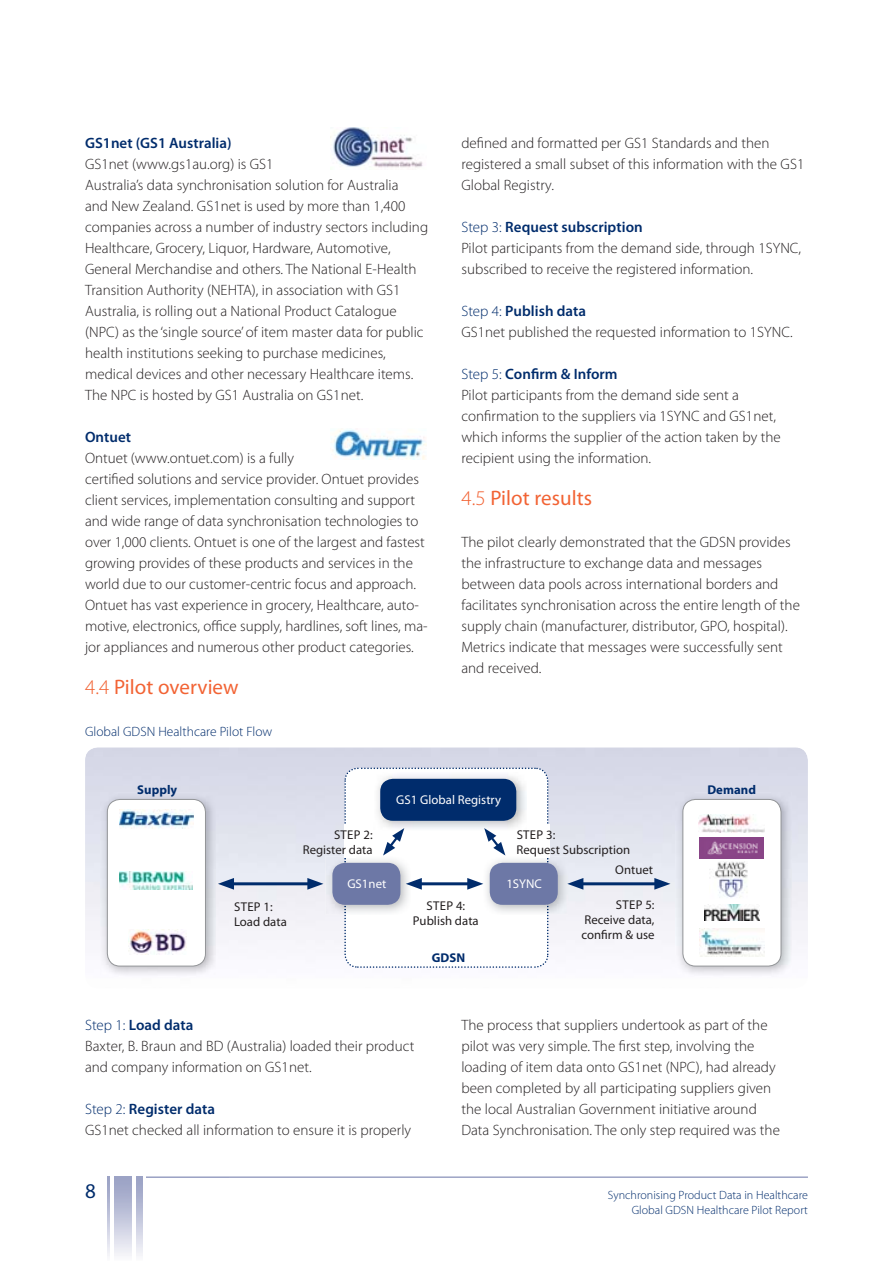
<style>
.page{position:relative;width:893px;height:1263px;background:#fff}
.page>*{position:absolute;margin:0;border:0;box-sizing:border-box;transform-origin:0 0}
.t1{font:21px "Myriad Pro";letter-spacing:.005em;color:#f26334}
.t2{font:21px "Myriad Pro";color:#002c6c}
.t3{font:300 15px/21px "Myriad Pro";letter-spacing:.005em;color:#231f20}
.t4{font:600 15px "Myriad Pro";letter-spacing:.005em;color:#002c6c}
.t5{font:300 13.5px "Myriad Pro";letter-spacing:.005em;color:#002c6c}
.t6{font:12.75px/15px "Myriad Pro";letter-spacing:.005em;color:#231f20}
.t7{font:12.75px "Myriad Pro";letter-spacing:.005em;color:#fff}
.t8{font:700 12.75px "Myriad Pro";letter-spacing:.005em;color:#002c6c}
.t9{font:300 12px/15px "Myriad Pro";letter-spacing:.005em;color:#002c6c;text-align:right}
.s1{font-weight:300}
.s2{color:#002c6c}
.s3{font-weight:600;color:#002c6c}
</style>
<div class="page">
<svg style="left:107px;top:1176px;width:701px;height:2px"></svg>
<img style="left:109px;top:1177px;width:37px;height:79px">
<img style="left:146px;top:1177px;width:83px;height:1px">
<img style="left:114px;top:1177px;width:17px;height:79px">
<img style="left:136px;top:1177px;width:6px;height:79px">
<img style="left:85px;top:747px;width:723px;height:241px;border-radius:13px">
<img style="left:331px;top:127px;width:92px;height:41px">
<img style="left:332px;top:429px;width:95px;height:30px">
<img style="left:326px;top:856px;width:18px;height:59px">
<div style="left:332px;top:863px;width:68px;height:42px;background:#6d78a6;border-radius:13px"></div>
<img style="left:549px;top:856px;width:19px;height:59px">
<div style="left:490px;top:863px;width:68px;height:42px;background:#6d78a6;border-radius:13px"></div>
<img style="left:100px;top:792px;width:116px;height:184px">
<div style="left:107px;top:799px;width:98px;height:167px;background:#fff;border-radius:13px"></div>
<div style="left:107px;top:799px;width:99px;height:167px;border:1px solid #939598;border-radius:13px"></div>
<img style="left:676px;top:792px;width:115px;height:184px">
<div style="left:683px;top:799px;width:98px;height:167px;background:#fff;border-radius:13px"></div>
<div style="left:682px;top:799px;width:99px;height:167px;border:1px solid #939598;border-radius:13px"></div>
<hr style="left:228px;top:882px;width:85px;height:3px;background:#002c6c">
<svg style="left:307px;top:878px;width:16px;height:12px"></svg>
<svg style="left:218px;top:878px;width:16px;height:12px"></svg>
<hr style="left:578px;top:882px;width:82px;height:3px;background:#002c6c">
<svg style="left:654px;top:878px;width:16px;height:12px"></svg>
<svg style="left:567px;top:878px;width:16px;height:12px"></svg>
<svg style="left:344px;top:767px;width:205px;height:202px"></svg>
<div style="left:344px;top:824px;width:12px;height:33px;background:#fff"></div>
<div style="left:535px;top:824px;width:15px;height:33px;background:#fff"></div>
<img style="left:699px;top:814px;width:66px;height:19px">
<img style="left:700px;top:837px;width:64px;height:21px">
<img style="left:709px;top:861px;width:39px;height:37px">
<img style="left:704px;top:905px;width:55px;height:16px">
<img style="left:699px;top:928px;width:65px;height:28px">
<img style="left:119px;top:809px;width:74px;height:20px">
<img style="left:119px;top:872px;width:74px;height:18px">
<img style="left:129px;top:929px;width:57px;height:25px">
<p class="t4" style="left:85px;top:137px;width:148px">GS1net (GS1 Australia)</p>
<p class="t3" style="left:85px;top:155px;width:345px">GS1net (www.gs1au.org) is GS1<br>Australia’s data synchronisation solution for Australia<br>and New Zealand. GS1net is used by more than 1,400 companies across a number of industry sectors including Healthcare, Grocery, Liquor, Hardware, Automotive, General Merchandise and others. The National E-Health Transition Authority (NEHTA), in association with GS1<br>Australia, is rolling out a National Product Catalogue (NPC) as the ‘single source’ of item master data for public health institutions seeking to purchase medicines, medical devices and other necessary Healthcare items.<br>The NPC is hosted by GS1 Australia on GS1net.</p>
<p class="t4" style="left:85px;top:431px;width:48px">Ontuet</p>
<p class="t3" style="left:85px;top:449px;width:344px">Ontuet (www.ontuet.com) is a fully<br>certified solutions and service provider. Ontuet provides client services, implementation consulting and support and wide range of data synchronisation technologies to over 1,000 clients. Ontuet is one of the largest and fastest growing provides of these products and services in the world due to our customer-centric focus and approach.<br>Ontuet has vast experience in grocery, Healthcare, auto&shy;motive, electronics, office supply, hardlines, soft lines, ma&shy;jor appliances and numerous other product categories.</p>
<h1 class="t1" style="left:85px;top:679px;width:155px"><span class="s1">4.4</span> Pilot overview</h1>
<p class="t5" style="left:85px;top:726px;width:189px">Global GDSN Healthcare Pilot Flow</p>
<p class="t3" style="left:461px;top:134px;width:344px">defined and formatted per GS1 Standards and then registered a small subset of this information with the GS1<br>Global Registry.</p>
<p class="t3" style="left:461px;top:218px;width:341px"><span class="s2">Step 3:</span> <span class="s3">Request subscription<br></span>Pilot participants from the demand side, through 1SYNC, subscribed to receive the registered information.</p>
<p class="t3" style="left:461px;top:302px;width:333px"><span class="s2">Step 4:</span> <span class="s3">Publish data<br></span>GS1net published the requested information to 1SYNC.</p>
<p class="t3" style="left:461px;top:365px;width:321px"><span class="s2">Step 5:</span> <span class="s3">Confirm &amp; Inform<br></span>Pilot participants from the demand side sent a confirmation to the suppliers via 1SYNC and GS1net, which informs the supplier of the action taken by the recipient using the information.</p>
<h1 class="t1" style="left:461px;top:490px;width:132px"><span class="s1">4.5</span> Pilot results</h1>
<p class="t3" style="left:461px;top:533px;width:340px">The pilot clearly demonstrated that the GDSN provides the infrastructure to exchange data and messages between data pools across international borders and facilitates synchronisation across the entire length of the supply chain (manufacturer, distributor, GPO, hospital).<br>Metrics indicate that messages were successfully sent and received.</p>
<p class="t8" style="left:137px;top:784px;width:41px">Supply</p>
<p class="t7" style="left:396px;top:795px;width:106px">GS1 Global Registry</p>
<p class="t6" style="left:303px;top:828px;width:71px;text-align:right">STEP 2:<br>Register data</p>
<p class="t6" style="left:517px;top:828px;width:115px">STEP 3:<br>Request Subscription</p>
<p class="t7" style="left:347px;top:879px;width:40px">GS1net</p>
<p class="t7" style="left:506px;top:879px;width:37px">1SYNC</p>
<p class="t6" style="left:234px;top:900px;width:54px">STEP 1:<br>Load data</p>
<p class="t6" style="left:413px;top:899px;width:67px;text-align:center">STEP 4:<br>Publish data</p>
<p class="t8" style="left:432px;top:952px;width:35px">GDSN</p>
<p class="t6" style="left:615px;top:863px;width:39px">Ontuet</p>
<p class="t6" style="left:581px;top:899px;width:75px;text-align:justify;text-indent:35px">STEP 5:<br>Receive data, confirm &amp; use</p>
<p class="t8" style="left:707px;top:784px;width:50px">Demand</p>
<p class="t3" style="left:85px;top:1016px;width:331px"><span class="s2">Step 1:</span> <span class="s3">Load data<br></span>Baxter, B. Braun and BD (Australia) loaded their product and company information on GS1net.</p>
<p class="t3" style="left:85px;top:1100px;width:328px"><span class="s2">Step 2:</span> <span class="s3">Register data<br></span>GS1net checked all information to ensure it is properly</p>
<p class="t3" style="left:461px;top:1016px;width:320px">The process that suppliers undertook as part of the pilot was very simple. The first step, involving the loading of item data onto GS1net (NPC), had already been completed by all participating suppliers given the local Australian Government initiative around Data Synchronisation. The only step required was the</p>
<h1 class="t2" style="left:85px;top:1183px;width:12px">8</h1>
<p class="t9" style="left:608px;top:1189px;width:202px">Synchronising Product Data in Healthcare<br>Global GDSN Healthcare Pilot Report</p>
</div>
